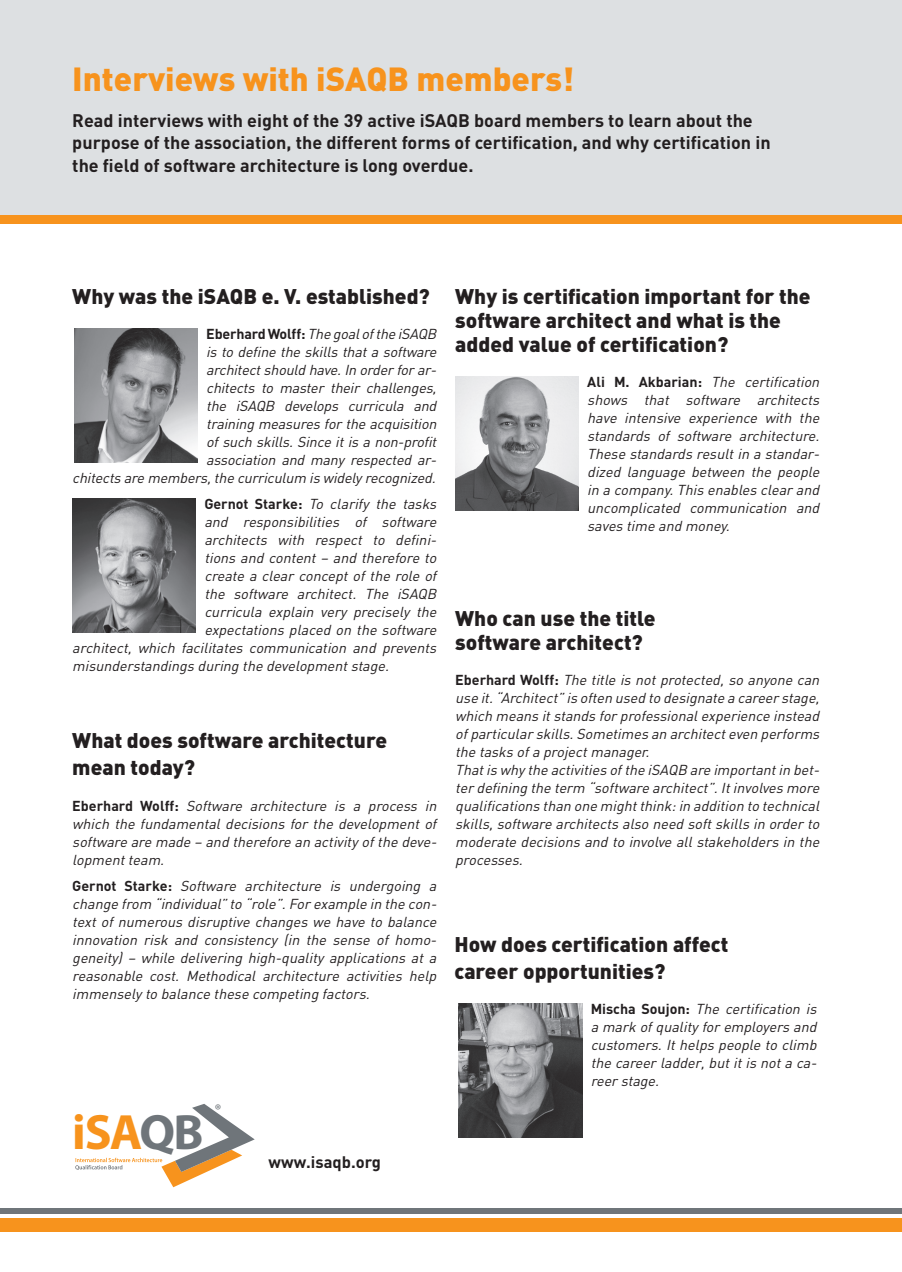
<style>
.page{position:relative;width:902px;height:1272px;background:#fff}
.page>*{position:absolute;margin:0;border:0;box-sizing:border-box;transform-origin:0 0}
.t1{font:700 49.8px "Myriad Pro";letter-spacing:-.04em;color:#f7931d}
.t2{font:900 33px "DIN";color:#f7931d}
.t3{font:900 21px/24px "DIN";color:#231f20}
.t4{font:700 18px/22.5px "DIN";color:#231f20}
.t5{font:700 16.5px "DIN";color:#231f20}
.t6{font:15.45px "Myriad Pro";color:#6f757a}
.t7{font:italic 14.25px/18px "DIN";color:#231f20;text-align:justify}
.s1{font-weight:700;font-style:normal}
.s2{color:#6f757a}
</style>
<div class="page">
<div style="left:0;top:0;width:901px;height:219px;background:#dde0e2"></div>
<div style="left:0;top:1218px;width:901px;height:13px;background:#f7931d"></div>
<div style="left:0;top:1208px;width:901px;height:6px;background:#6f757a"></div>
<img style="left:72px;top:499px;width:124px;height:133px">
<svg style="left:75px;top:1104px;width:180px;height:83px"></svg>
<img style="left:74px;top:328px;width:124px;height:134px">
<img style="left:455px;top:376px;width:123px;height:134px">
<img style="left:458px;top:1003px;width:124px;height:134px">
<div style="left:0;top:215px;width:901px;height:8px;background:#f7931d"></div>
<p class="t2" style="left:72px;top:57px;width:503px">Interviews with iSAQB members!</p>
<p class="t4" style="left:72px;top:108px;width:699px">Read interviews with eight of the 39 active iSAQB board members to learn about the purpose of the association, the different forms of certification, and why certification in the field of software architecture is long overdue.</p>
<p class="t3" style="left:72px;top:283px;width:359px">Why was the iSAQB e. V. established?</p>
<p class="t7" style="left:72px;top:325px;width:369px;text-align:right"><span class="s1">Eberhard Wolff:</span> The goalofthe iSAQB<br>is to define the skills that a software<br>architectshould have.In orderforar-<br>chitects to master their challenges,<br>the iSAQB develops curricula and<br>training measures forthe acquisition<br>ofsuch skills.Since itis a non-profit<br>association and many respected ar-<br>chitects are members,the curriculum is widelyrecognized.</p>
<p class="t7" style="left:204px;top:495px;width:237px"><span class="s1">G e r n o t S t a r ke :</span> To clarify the tasks</p>
<p class="t7" style="left:204px;top:513px;width:237px">and responsibilities of software</p>
<p class="t7" style="left:204px;top:531px;width:237px">architects with respect to defini-</p>
<p class="t7" style="left:204px;top:549px;width:237px">tions and content – and therefore to</p>
<p class="t7" style="left:204px;top:567px;width:237px">create a clear concept of the role of</p>
<p class="t7" style="left:204px;top:585px;width:237px">the software architect. The iSAQB</p>
<p class="t7" style="left:204px;top:603px;width:237px">curricula explain very precisely the</p>
<p class="t7" style="left:204px;top:621px;width:237px">expectations placed on the software</p>
<p class="t7" style="left:72px;top:639px;width:369px">architect, which facilitates communication and prevents</p>
<p class="t7" style="left:72px;top:657px;width:321px">misunderstandings during the developmentstage.</p>
<p class="t3" style="left:72px;top:726px;width:316px;line-height:27px">What does software architecture mean today?</p>
<p class="t7" style="left:72px;top:796px;width:369px"><span class="s1">E b e r h a rd Wo l f f :</span> Software architecture is a process in which the fundamental decisions for the development of software are made – and therefore an activityofthe deve&shy;lopmentteam.</p>
<p class="t7" style="left:72px;top:877px;width:369px"><span class="s1">G e r n o t S t a r ke :</span> Software architecture is undergoing a change from “individual”to “role”.Forexample in the con&shy;text of numerous disruptive changes we have to balance innovation risk and consistency (in the sense of homo&shy;geneity) – while delivering high-quality applications at a reasonable cost. Methodical architecture activities help immenselyto balance these competing factors.</p>
<p class="t1" style="left:72px;top:1100px;width:133px">iSA<span class="s2">QB</span></p>
<p class="t6" style="left:215px;top:1100px;width:8px">®</p>
<p class="t5" style="left:268px;top:1150px;width:114px">www.isaqb.org</p>
<p class="t3" style="left:455px;top:283px;width:357px">Why is certification important for the software architect and what is the added value of certification?</p>
<p class="t7" style="left:587px;top:373px;width:237px"><span class="s1">Al i M . A k b a ri a n :</span> The certification shows that software architects have intensive experience with the standards of software architecture.<br>These standards resultin a standar&shy;dized language between the people in a company.This enables clearand uncomplicated communication and saves time and money.</p>
<p class="t3" style="left:455px;top:605px;width:202px">Who can use the title software architect?</p>
<p class="t7" style="left:455px;top:671px;width:369px;text-align:left"><span class="s1">E b e r h a rd Wo l f f :</span> The title is not protected, so anyone can use it.“Architect”is often used to designate a careerstage, which means itstands forprofessionalexperience instead ofparticularskills.Sometimes an architecteven performs the tasks ofa projectmanager.<br>Thatis whythe activities ofthe iSAQB are importantin bet&shy;terdefining the term “software architect”.Itinvolves more qualifications than one mightthink:in addition to technical skills,software architects also need softskills in orderto moderate decisions and to involve all stakeholders in the processes.</p>
<p class="t3" style="left:454px;top:930px;width:275px;line-height:27px">How does certification affect career opportunities?</p>
<p class="t7" style="left:590px;top:1000px;width:231px"><span class="s1">M i s c h a S o uj o n :</span> The certification is a mark ofqualityforemployers and customers. It helps people to climb the careerladder,butitis nota ca&shy;reerstage.</p>
</div>
